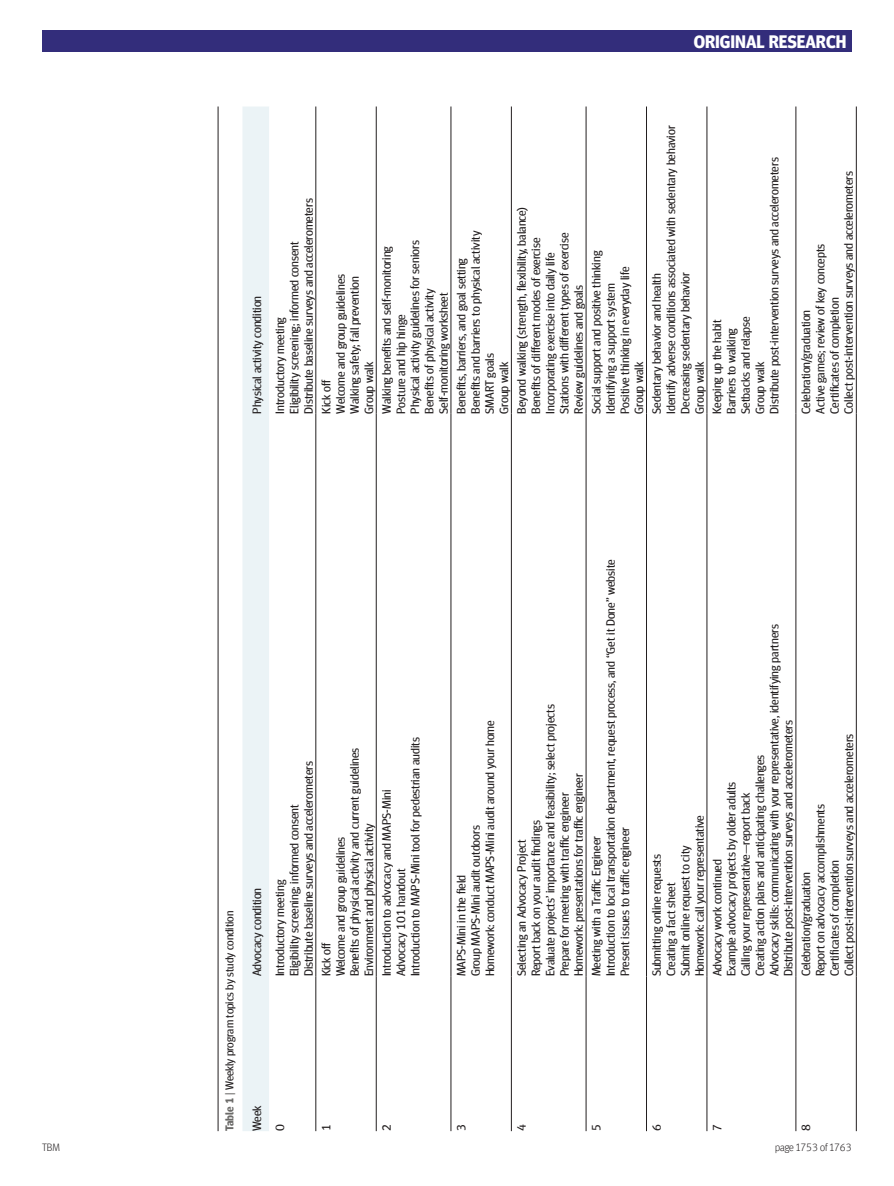
<style>
.page{position:relative;width:894px;height:1186px;background:#fff}
.page>*{position:absolute;margin:0;border:0;box-sizing:border-box;transform-origin:0 0}
.t1{font:700 18px "Meta Headline Offc";color:#fff}
.t2{font:12px/14.2px "Meta Headline Offc";color:#231f20}
.t3{font:11.25px "Meta Headline Offc";color:#231f20}
.t4{font:300 10.5px "Meta Headline Offc";color:#231f20}
.s1{font-weight:700;color:#6b6a68}
.s2{color:#6b6a68}
</style>
<div class="page">
<div style="left:42px;top:30px;width:809px;height:21px;background:#332d7b"></div>
<hr style="left:218px;top:107px;width:1px;height:1024px;background:#231f20">
<svg style="left:242px;top:107px;width:27px;height:1024px;background:#ecf3f6"></svg>
<svg style="left:316px;top:106px;width:392px;height:1025px"></svg>
<hr style="left:315px;top:976px;width:1px;height:155px;background:#231f20">
<hr style="left:376px;top:976px;width:1px;height:155px;background:#231f20">
<hr style="left:450px;top:976px;width:1px;height:155px;background:#231f20">
<hr style="left:511px;top:976px;width:1px;height:155px;background:#231f20">
<hr style="left:585px;top:976px;width:1px;height:155px;background:#231f20">
<hr style="left:646px;top:976px;width:1px;height:155px;background:#231f20">
<hr style="left:706px;top:976px;width:1px;height:155px;background:#231f20">
<hr style="left:315px;top:414px;width:1px;height:562px;background:#231f20">
<hr style="left:315px;top:107px;width:1px;height:307px;background:#231f20">
<hr style="left:376px;top:414px;width:1px;height:562px;background:#231f20">
<hr style="left:376px;top:107px;width:1px;height:307px;background:#231f20">
<hr style="left:450px;top:414px;width:1px;height:562px;background:#231f20">
<hr style="left:450px;top:107px;width:1px;height:307px;background:#231f20">
<hr style="left:511px;top:414px;width:1px;height:562px;background:#231f20">
<hr style="left:511px;top:107px;width:1px;height:307px;background:#231f20">
<hr style="left:585px;top:414px;width:1px;height:562px;background:#231f20">
<hr style="left:585px;top:107px;width:1px;height:307px;background:#231f20">
<hr style="left:646px;top:414px;width:1px;height:562px;background:#231f20">
<hr style="left:646px;top:107px;width:1px;height:307px;background:#231f20">
<hr style="left:706px;top:414px;width:1px;height:562px;background:#231f20">
<hr style="left:706px;top:107px;width:1px;height:307px;background:#231f20">
<hr style="left:855px;top:976px;width:1px;height:155px;background:#231f20">
<hr style="left:795px;top:976px;width:1px;height:155px;background:#231f20">
<hr style="left:855px;top:414px;width:1px;height:562px;background:#231f20">
<hr style="left:795px;top:414px;width:1px;height:562px;background:#231f20">
<hr style="left:855px;top:107px;width:1px;height:307px;background:#231f20">
<hr style="left:795px;top:107px;width:1px;height:307px;background:#231f20">
<h1 class="t1" style="left:693px;top:31px;width:21px">ORIGINAL</h1>
<h1 class="t1" style="left:768px;top:31px;width:21px">RESEARCH</h1>
<p class="t2" style="left:250px;top:414px;width:119px;rotate:-90deg">Physical activity condition</p>
<p class="t2" style="left:649px;top:414px;width:289px;rotate:-90deg">Sedentary behavior and health<br>Identify adverse conditions associated with sedentary behavior Decreasing sedentary behavior<br>Group walk</p>
<p class="t2" style="left:710px;top:414px;width:258px;rotate:-90deg">Keeping up the habit<br>Barriers to walking<br>Setbacks and relapse<br>Group walk<br>Distribute post-intervention surveys and accelerometers</p>
<p class="t2" style="left:273px;top:414px;width:217px;rotate:-90deg">Introductory meeting<br>Eligibility screening; informed consent<br>Distribute baseline surveys and accelerometers</p>
<p class="t2" style="left:514px;top:414px;width:208px;rotate:-90deg">Beyond walking (strength, flexibility, balance)<br>Benefits of different modes of exercise Incorporating exercise into daily life<br>Stations with different types of exercise Review guidelines and goals</p>
<p class="t2" style="left:454px;top:414px;width:184px;rotate:-90deg">Benefits, barriers, and goal setting<br>Benefits and barriers to physical activity<br>SMART goals<br>Group walk</p>
<p class="t2" style="left:379px;top:414px;width:175px;rotate:-90deg">Walking benefits and self-monitoring<br>Posture and hip hinge<br>Physical activity guidelines for seniors<br>Benefits of physical activity<br>Self-monitoring worksheet</p>
<p class="t2" style="left:589px;top:414px;width:164px;rotate:-90deg">Social support and positive thinking<br>Identifying a support system<br>Positive thinking in everyday life<br>Group walk</p>
<p class="t2" style="left:319px;top:414px;width:141px;rotate:-90deg">Kick off<br>Welcome and group guidelines<br>Walking safety; fall prevention<br>Group walk</p>
<p class="t2" style="left:798px;top:414px;width:244px;rotate:-90deg">Celebration/graduation<br>Active games; review of key concepts<br>Certificates of completion<br>Collect post-intervention surveys and accelerometers</p>
<p class="t3" style="left:223px;top:1131px;width:222px;rotate:-90deg"><span class="s1">TABLE 1</span> <span class="s2">|</span> Weekly program topics by study condition</p>
<p class="t2" style="left:250px;top:976px;width:90px;rotate:-90deg">Advocacy condition</p>
<p class="t2" style="left:379px;top:976px;width:240px;rotate:-90deg">Introduction to advocacy and MAPS-Mini<br>Advocacy 101 handout<br>Introduction to MAPS-Mini tool for pedestrian audits</p>
<p class="t2" style="left:319px;top:976px;width:230px;rotate:-90deg">Kick off<br>Welcome and group guidelines<br>Benefits of physical activity and current guidelines<br>Environment and physical activity</p>
<p class="t2" style="left:273px;top:976px;width:217px;rotate:-90deg">Introductory meeting<br>Eligibility screening; informed consent<br>Distribute baseline surveys and accelerometers</p>
<p class="t2" style="left:250px;top:1131px;width:27px;rotate:-90deg">Week</p>
<p class="t2" style="left:273px;top:1131px;width:8px;rotate:-90deg">0</p>
<p class="t2" style="left:319px;top:1131px;width:8px;rotate:-90deg">1</p>
<p class="t2" style="left:379px;top:1131px;width:8px;rotate:-90deg">2</p>
<p class="t2" style="left:454px;top:976px;width:258px;rotate:-90deg">MAPS-Mini in the field<br>Group MAPS-Mini audit outdoors<br>Homework: conduct MAPS-Mini audit around your home</p>
<p class="t2" style="left:589px;top:976px;width:419px;rotate:-90deg">Meeting with a Traffic Engineer<br>Introduction to local transportation department, request process, and “Get it Done” website<br>Present issues to traffic engineer</p>
<p class="t2" style="left:514px;top:976px;width:273px;rotate:-90deg">Selecting an Advocacy Project<br>Report back on your audit findings<br>Evaluate projects’ importance and feasibility; select projects Prepare for meeting with traffic engineer<br>Homework: presentations for traffic engineer</p>
<p class="t2" style="left:710px;top:976px;width:354px;rotate:-90deg">Advocacy work continued<br>Example advocacy projects by older adults<br>Calling your representative—report back<br>Creating action plans and anticipating challenges<br>Advocacy skills: communicating with your representative, identifying partners Distribute post-intervention surveys and accelerometers</p>
<p class="t2" style="left:798px;top:976px;width:244px;rotate:-90deg">Celebration/graduation<br>Report on advocacy accomplishments<br>Certificates of completion<br>Collect post-intervention surveys and accelerometers</p>
<p class="t2" style="left:649px;top:976px;width:163px;rotate:-90deg">Submitting online requests<br>Creating a fact sheet<br>Submit online request to city<br>Homework: call your representative</p>
<p class="t2" style="left:454px;top:1131px;width:8px;rotate:-90deg">3</p>
<p class="t2" style="left:514px;top:1131px;width:8px;rotate:-90deg">4</p>
<p class="t2" style="left:589px;top:1131px;width:8px;rotate:-90deg">5</p>
<p class="t2" style="left:649px;top:1131px;width:8px;rotate:-90deg">6</p>
<p class="t2" style="left:710px;top:1131px;width:8px;rotate:-90deg">7</p>
<p class="t2" style="left:798px;top:1131px;width:8px;rotate:-90deg">8</p>
<p class="t4" style="left:42px;top:1141px;width:19px">TBM</p>
<p class="t4" style="left:775px;top:1141px;width:78px">page 1753 of 1763</p>
</div>
